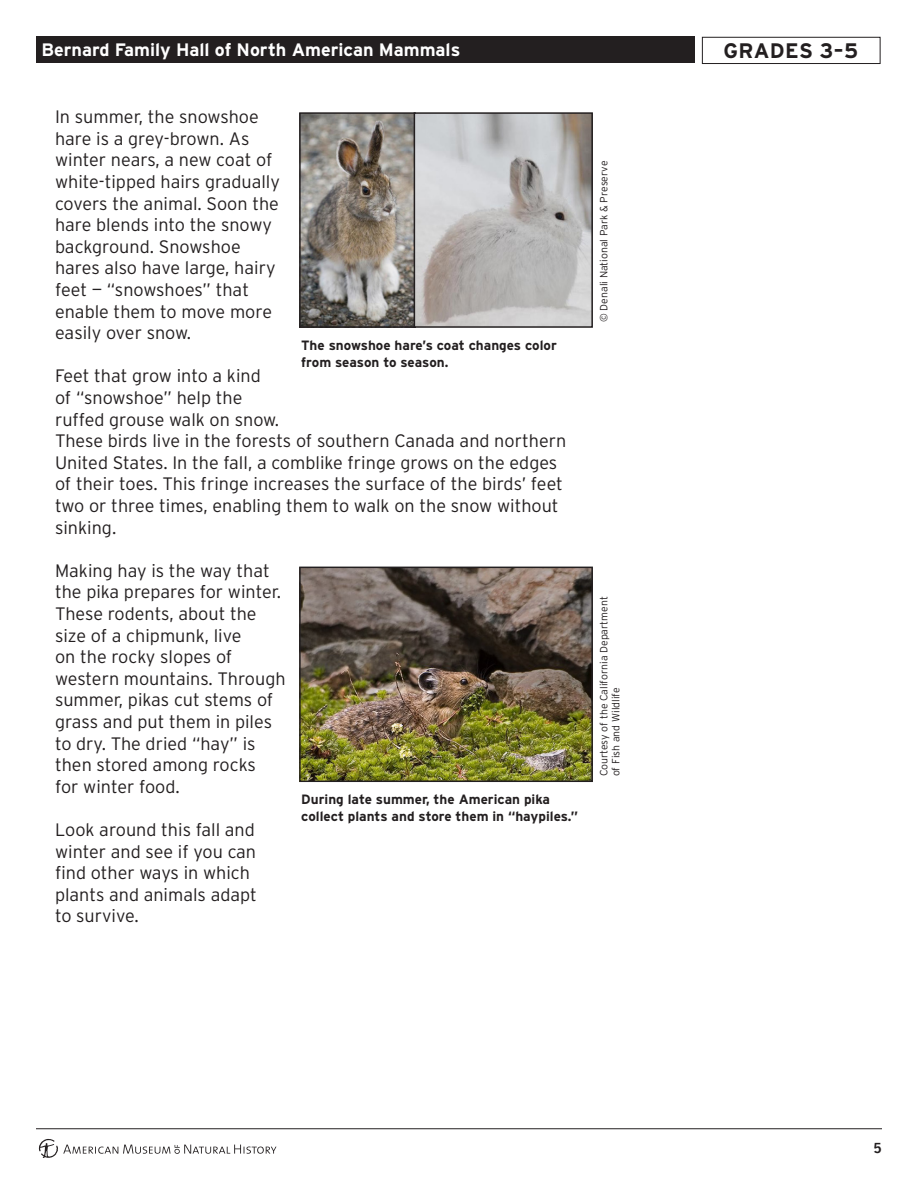
<style>
.page{position:relative;width:918px;height:1188px;background:#fff}
.page>*{position:absolute;margin:0;border:0;box-sizing:border-box;transform-origin:0 0}
.t1{font:700 21px "Interstate";letter-spacing:.02em;color:#231f20}
.t2{font:300 18px/21.6px "Interstate";color:#231f20}
.t3{font:700 18px "Interstate";color:#fff}
.t4{font:700 13.5px/16.5px "Interstate";color:#231f20}
.t5{font:700 13.5px "News Gothic";color:#231f20}
.t6{font:300 10.5px/12px "Interstate";color:#231f20}
</style>
<div class="page">
<div style="left:37px;top:37px;width:658px;height:26px;background:#231f20"></div>
<hr style="left:36px;top:1128px;width:846px;height:1px;background:#231f20">
<svg style="left:39px;top:1139px;width:237px;height:19px"></svg>
<div style="left:702px;top:37px;width:178px;height:27px;border:1px solid #231f20"></div>
<img style="left:302px;top:115px;width:111px;height:210px">
<div style="left:299px;top:112px;width:117px;height:216px;border:2px solid #231f20"></div>
<svg style="left:417px;top:115px;width:173px;height:210px;background:#bcbab9"></svg>
<div style="left:414px;top:112px;width:179px;height:216px;border:2px solid #231f20"></div>
<img style="left:302px;top:570px;width:288px;height:209px">
<div style="left:299px;top:567px;width:294px;height:215px;border:2px solid #231f20"></div>
<p class="t3" style="left:42px;top:40px;width:420px">Bernard Family Hall of North American Mammals</p>
<p class="t1" style="left:723px;top:39px;width:136px">GRADES 3–5</p>
<p class="t2" style="left:55px;top:106px;width:227px">In summer, the snowshoe hare is a grey-brown. As winter nears, a new coat of white-tipped hairs gradually covers the animal. Soon the hare blends into the snowy background. Snowshoe hares also have large, hairy feet — “snowshoes” that enable them to move more easily over snow.</p>
<p class="t2" style="left:55px;top:365px;width:513px">Feet that grow into a kind<br>of “snowshoe” help the<br>ruffed grouse walk on snow.<br>These birds live in the forests of southern Canada and northern United States. In the fall, a comblike fringe grows on the edges of their toes. This fringe increases the surface of the birds’ feet two or three times, enabling them to walk on the snow without sinking.</p>
<p class="t2" style="left:55px;top:560px;width:232px">Making hay is the way that the pika prepares for winter.<br>These rodents, about the size of a chipmunk, live<br>on the rocky slopes of western mountains. Through summer, pikas cut stems of grass and put them in piles to dry. The dried “hay” is then stored among rocks<br>for winter food.</p>
<p class="t2" style="left:55px;top:819px;width:203px">Look around this fall and winter and see if you can find other ways in which plants and animals adapt to survive.</p>
<p class="t4" style="left:301px;top:337px;width:257px">The snowshoe hare’s coat changes color from season to season.</p>
<p class="t4" style="left:301px;top:791px;width:278px">During late summer, the American pika collect plants and store them in “haypiles.”</p>
<p class="t6" style="left:598px;top:322px;width:163px;rotate:-90deg">© Denali National Park &amp; Preserve</p>
<p class="t6" style="left:598px;top:776px;width:182px;rotate:-90deg">Courtesy of the California Department of Fish and Wildlife</p>
<p class="t5" style="left:874px;top:1140px;width:10px">5</p>
</div>
